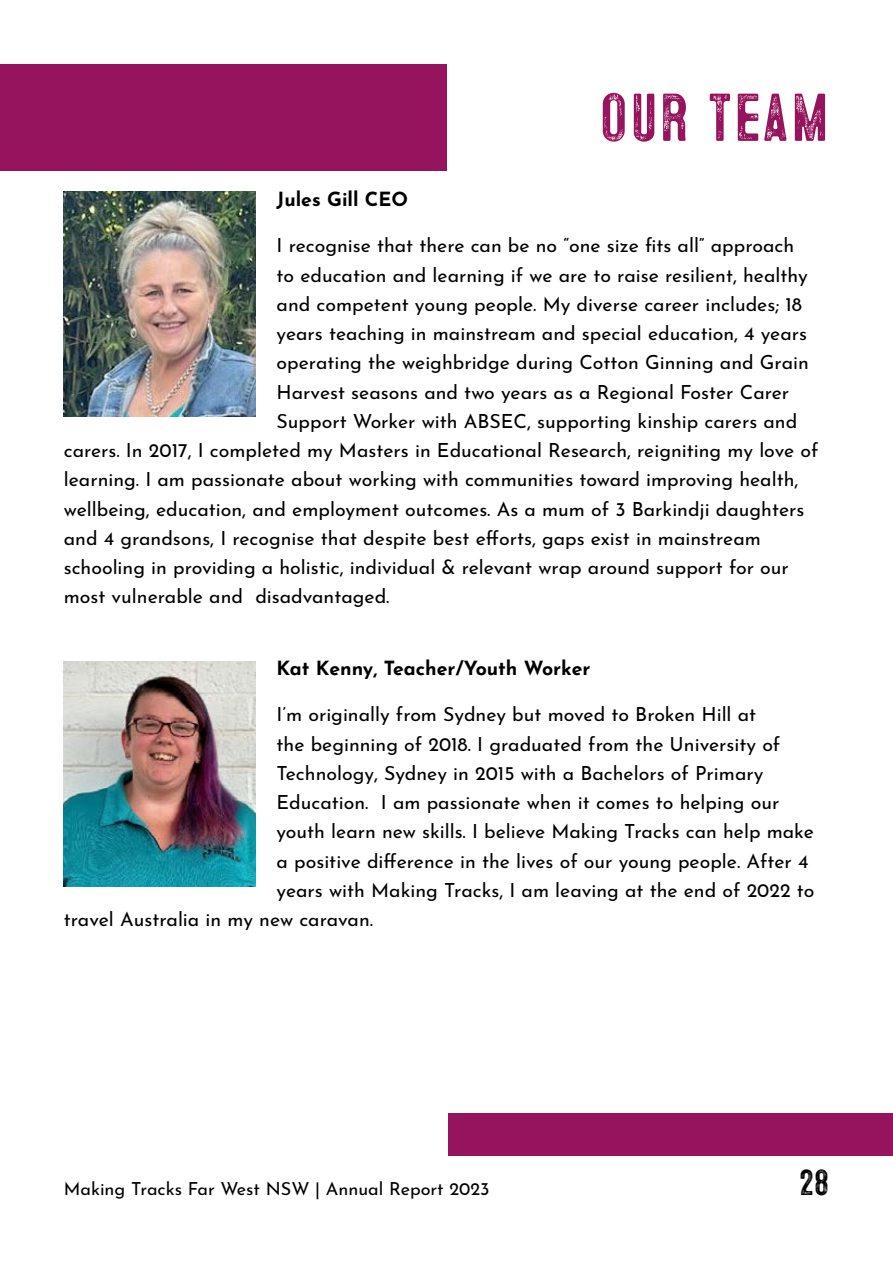
<style>
.page{position:relative;width:893px;height:1263px;background:#fff}
.page>*{position:absolute;margin:0;border:0;box-sizing:border-box;transform-origin:0 0}
.t1{font:67.5px "Microbrew Soft Four";color:#96145d}
.t2{font:36px "Microbrew Soft Four";color:#000}
.t3{font:19.5px "Josefin Sans";color:#000}
.t4{font:700 19.5px "Josefin Sans";color:#000}
.t5{font:18px "Josefin Sans";color:#000}
</style>
<div class="page">
<div style="left:0;top:64px;width:447px;height:107px;background:#96145d"></div>
<div style="left:449px;top:1113px;width:444px;height:43px;background:#96145d"></div>
<img style="left:64px;top:191px;width:191px;height:226px">
<img style="left:64px;top:661px;width:191px;height:226px">
<h1 class="t1" style="left:599px;top:79px;width:233px">OUR TEAM</h1>
<p class="t4" style="left:277px;top:182px;width:133px">Jules Gill CEO</p>
<p class="t3" style="left:277px;top:229px;width:519px">I recognise that there can be no “one size fits all” approach</p>
<p class="t3" style="left:277px;top:258px;width:533px">to education and learning if we are to raise resilient, healthy</p>
<p class="t3" style="left:277px;top:288px;width:527px">and competent young people. My diverse career includes; 18</p>
<p class="t3" style="left:277px;top:317px;width:532px">years teaching in mainstream and special education, 4 years</p>
<p class="t3" style="left:277px;top:346px;width:534px">operating the weighbridge during Cotton Ginning and Grain</p>
<p class="t3" style="left:277px;top:375px;width:514px">Harvest seasons and two years as a Regional Foster Carer</p>
<p class="t3" style="left:277px;top:405px;width:522px">Support Worker with ABSEC, supporting kinship carers and</p>
<p class="t3" style="left:64px;top:434px;width:756px">carers. In 2017, I completed my Masters in Educational Research, reigniting my love of</p>
<p class="t3" style="left:64px;top:463px;width:736px">learning. I am passionate about working with communities toward improving health,</p>
<p class="t3" style="left:64px;top:492px;width:742px">wellbeing, education, and employment outcomes. As a mum of 3 Barkindji daughters</p>
<p class="t3" style="left:64px;top:522px;width:699px">and 4 grandsons, I recognise that despite best efforts, gaps exist in mainstream</p>
<p class="t3" style="left:64px;top:551px;width:726px">schooling in providing a holistic, individual &amp; relevant wrap around support for our</p>
<p class="t3" style="left:64px;top:580px;width:327px">most vulnerable and disadvantaged.</p>
<p class="t4" style="left:277px;top:651px;width:315px">Kat Kenny, Teacher/Youth Worker</p>
<p class="t3" style="left:277px;top:698px;width:481px">I’m originally from Sydney but moved to Broken Hill at</p>
<p class="t3" style="left:277px;top:727px;width:505px">the beginning of 2018. I graduated from the University of</p>
<p class="t3" style="left:277px;top:757px;width:488px">Technology, Sydney in 2015 with a Bachelors of Primary</p>
<p class="t3" style="left:277px;top:786px;width:504px">Education. I am passionate when it comes to helping our</p>
<p class="t3" style="left:277px;top:815px;width:539px">youth learn new skills. I believe Making Tracks can help make</p>
<p class="t3" style="left:277px;top:844px;width:533px">a positive difference in the lives of our young people. After 4</p>
<p class="t3" style="left:277px;top:874px;width:539px">years with Making Tracks, I am leaving at the end of 2022 to</p>
<p class="t3" style="left:64px;top:903px;width:311px">travel Australia in my new caravan.</p>
<p class="t5" style="left:64px;top:1173px;width:427px">Making Tracks Far West NSW | Annual Report 2023</p>
<h2 class="t2" style="left:799px;top:1162px;width:31px">28</h2>
</div>
